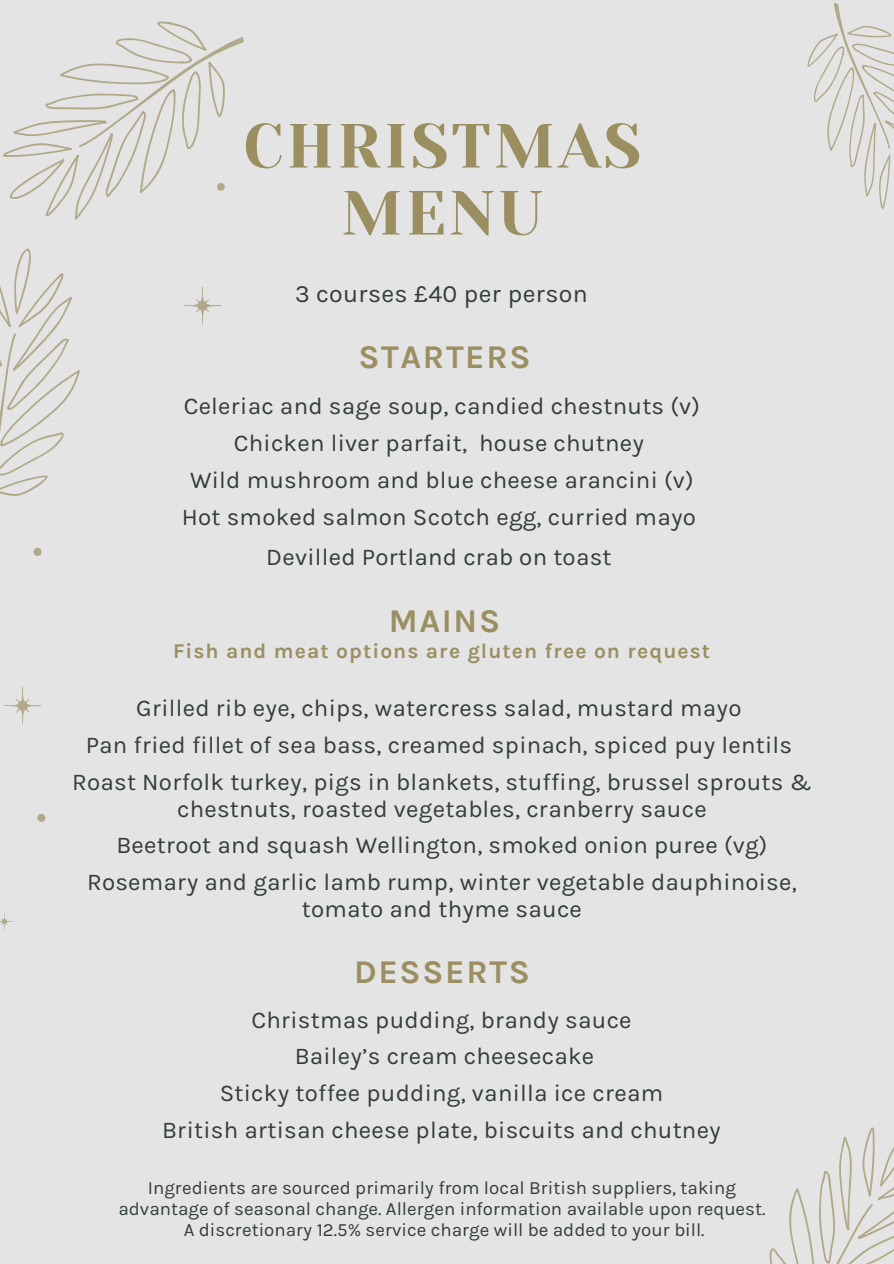
<style>
.page{position:relative;width:894px;height:1264px;background:#fff}
.page>*{position:absolute;margin:0;border:0;box-sizing:border-box;transform-origin:0 0}
.t1{font:62.25px/66.9px "Yeseva One";letter-spacing:.05em;color:#9b8f62;text-align:center}
.t2{font:700 33.15px "Karla";letter-spacing:.05em;color:#9b8f62}
.t3{font:24.9px "Karla";letter-spacing:.01em;color:#343c3c}
.t4{font:24px/36.8px "Karla";letter-spacing:.01em;color:#343c3c;text-align:center}
.t5{font:700 21px "Karla";letter-spacing:.05em;color:#9b8f62}
.t6{font:18.6px/21px "Karla";color:#343c3c;text-align:center}
</style>
<div class="page">
<div style="left:0;top:0;width:893px;height:1263px;background:#e4e4e4"></div>
<svg style="left:0;top:248px;width:80px;height:248px"></svg>
<svg style="left:184px;top:286px;width:37px;height:38px"></svg>
<svg style="left:3px;top:21px;width:240px;height:199px"></svg>
<svg style="left:4px;top:686px;width:37px;height:38px"></svg>
<svg style="left:37px;top:813px;width:8px;height:8px"></svg>
<svg style="left:0;top:913px;width:13px;height:17px"></svg>
<svg style="left:34px;top:548px;width:8px;height:8px"></svg>
<svg style="left:769px;top:1127px;width:124px;height:136px"></svg>
<svg style="left:807px;top:3px;width:86px;height:206px"></svg>
<h1 class="t1" style="left:243px;top:113px;width:399px">CHRISTMAS<br>MENU</h1>
<p class="t3" style="left:295px;top:279px;width:294px">3 courses £40 per person</p>
<h2 class="t2" style="left:358px;top:337px;width:174px">STARTERS</h2>
<p class="t4" style="left:182px;top:388px;width:519px">Celeriac and sage soup, candied chestnuts (v)<br>Chicken liver parfait, house chutney<br>Wild mushroom and blue cheese arancini (v)<br>Hot smoked salmon Scotch egg, curried mayo</p>
<p class="t4" style="left:266px;top:539px;width:347px">Devilled Portland crab on toast</p>
<h2 class="t2" style="left:388px;top:601px;width:113px">MAINS</h2>
<p class="t5" style="left:173px;top:638px;width:538px">Fish and meat options are gluten free on request</p>
<p class="t4" style="left:72px;top:689px;width:741px">Grilled rib eye, chips, watercress salad, mustard mayo<br>Pan fried fillet of sea bass, creamed spinach, spiced puy lentils<br>Roast Norfolk turkey, pigs in blankets, stuffing, brussel sprouts &amp;</p>
<p class="t4" style="left:87px;top:790px;width:711px">chestnuts, roasted vegetables, cranberry sauce<br>Beetroot and squash Wellington, smoked onion puree (vg)<br>Rosemary and garlic lamb rump, winter vegetable dauphinoise,</p>
<p class="t4" style="left:302px;top:891px;width:281px">tomato and thyme sauce</p>
<h2 class="t2" style="left:354px;top:952px;width:177px">DESSERTS</h2>
<p class="t4" style="left:162px;top:1001px;width:560px">Christmas pudding, brandy sauce<br>Bailey’s cream cheesecake<br>Sticky toffee pudding, vanilla ice cream<br>British artisan cheese plate, biscuits and chutney</p>
<p class="t6" style="left:118px;top:1177px;width:648px">Ingredients are sourced primarily from local British suppliers, taking advantage of seasonal change. Allergen information available upon request.<br>A discretionary 12.5% service charge will be added to your bill.</p>
</div>
